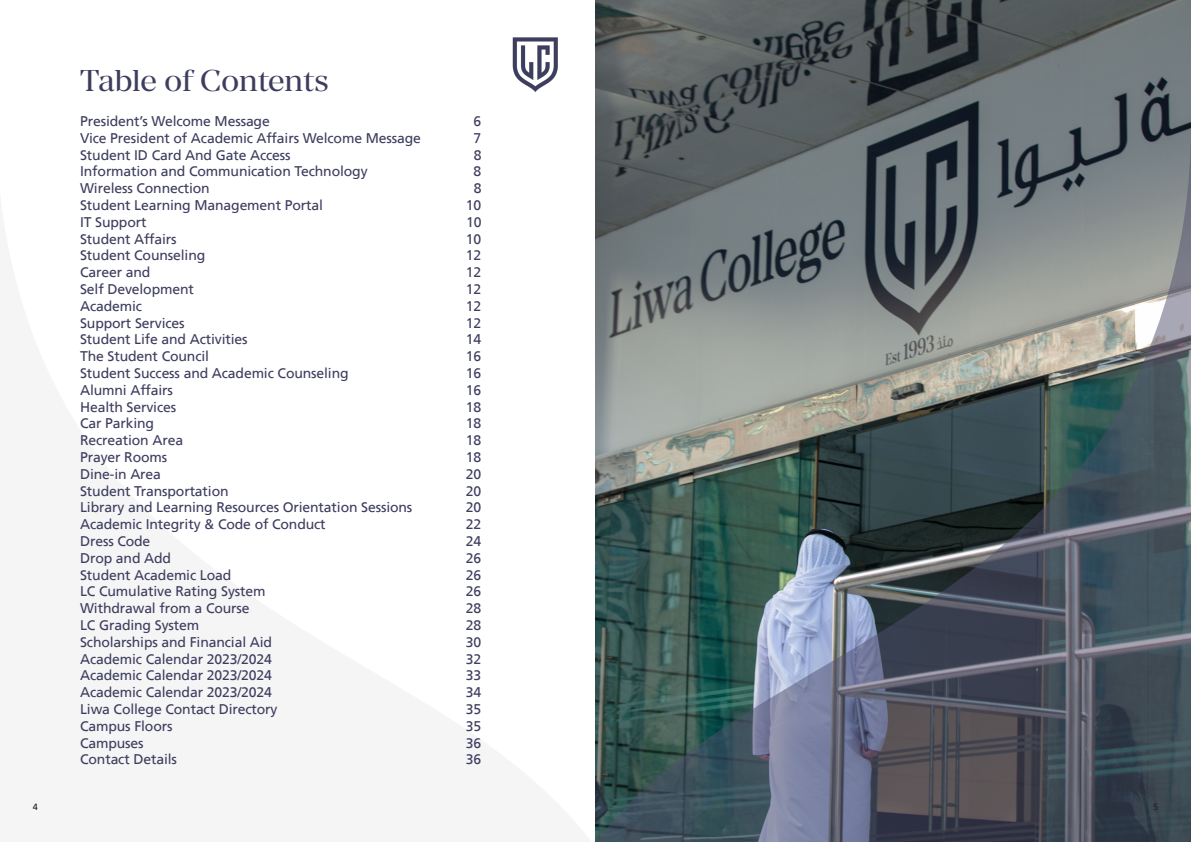
<style>
.page{position:relative;width:1191px;height:842px;background:#fff}
.page>*{position:absolute;margin:0;border:0;box-sizing:border-box;transform-origin:0 0}
.TOC_title{font:30px "Manier";letter-spacing:-.005em;color:#3d3d5f}
.t1{font:14px "Frutiger LT Arabic 55 Roman";letter-spacing:-.01em;color:#3d3d5f}
.t2{font:9px "Frutiger LT Arabic 55 Roman";color:#231f20}
</style>
<div class="page">
<img style="left:595px;top:0;width:596px;height:125px">
<img style="left:595px;top:125px;width:596px;height:717px">
<img style="left:512px;top:37px;width:46px;height:55px">
<p class="TOC_title" style="left:80px;top:63px;width:250px">Table of Contents</p>
<p class="t1" style="left:80px;top:110px;width:191px">President’s Welcome Message</p>
<p class="t1" style="left:473px;top:110px;width:9px">6</p>
<p class="t1" style="left:80px;top:127px;width:342px">Vice President of Academic Affairs Welcome Message</p>
<p class="t1" style="left:473px;top:127px;width:9px">7</p>
<p class="t1" style="left:80px;top:144px;width:212px">Student ID Card And Gate Access</p>
<p class="t1" style="left:473px;top:144px;width:9px">8</p>
<p class="t1" style="left:80px;top:161px;width:289px">Information and Communication Technology</p>
<p class="t1" style="left:473px;top:161px;width:9px">8</p>
<p class="t1" style="left:80px;top:177px;width:131px">Wireless Connection</p>
<p class="t1" style="left:474px;top:177px;width:9px">8</p>
<p class="t1" style="left:80px;top:194px;width:244px">Student Learning Management Portal</p>
<p class="t1" style="left:466px;top:194px;width:17px">10</p>
<p class="t1" style="left:80px;top:211px;width:68px">IT Support</p>
<p class="t1" style="left:466px;top:211px;width:17px">10</p>
<p class="t1" style="left:80px;top:228px;width:98px">Student Affairs</p>
<p class="t1" style="left:466px;top:228px;width:17px">10</p>
<p class="t1" style="left:80px;top:245px;width:127px">Student Counseling</p>
<p class="t1" style="left:466px;top:245px;width:17px">12</p>
<p class="t1" style="left:80px;top:261px;width:72px">Career and</p>
<p class="t1" style="left:466px;top:261px;width:17px">12</p>
<p class="t1" style="left:80px;top:278px;width:115px">Self Development</p>
<p class="t1" style="left:466px;top:278px;width:17px">12</p>
<p class="t1" style="left:80px;top:295px;width:64px">Academic</p>
<p class="t1" style="left:466px;top:295px;width:17px">12</p>
<p class="t1" style="left:80px;top:312px;width:106px">Support Services</p>
<p class="t1" style="left:466px;top:312px;width:17px">12</p>
<p class="t1" style="left:80px;top:329px;width:169px">Student Life and Activities</p>
<p class="t1" style="left:466px;top:329px;width:17px">14</p>
<p class="t1" style="left:80px;top:345px;width:130px">The Student Council</p>
<p class="t1" style="left:466px;top:345px;width:17px">16</p>
<p class="t1" style="left:80px;top:362px;width:270px">Student Success and Academic Counseling</p>
<p class="t1" style="left:466px;top:362px;width:17px">16</p>
<p class="t1" style="left:80px;top:379px;width:94px">Alumni Affairs</p>
<p class="t1" style="left:466px;top:379px;width:17px">16</p>
<p class="t1" style="left:80px;top:396px;width:98px">Health Services</p>
<p class="t1" style="left:466px;top:396px;width:17px">18</p>
<p class="t1" style="left:80px;top:413px;width:76px">Car Parking</p>
<p class="t1" style="left:466px;top:413px;width:17px">18</p>
<p class="t1" style="left:80px;top:429px;width:105px">Recreation Area</p>
<p class="t1" style="left:466px;top:429px;width:17px">18</p>
<p class="t1" style="left:80px;top:446px;width:89px">Prayer Rooms</p>
<p class="t1" style="left:466px;top:446px;width:17px">18</p>
<p class="t1" style="left:80px;top:463px;width:82px">Dine-in Area</p>
<p class="t1" style="left:466px;top:463px;width:17px">20</p>
<p class="t1" style="left:80px;top:480px;width:150px">Student Transportation</p>
<p class="t1" style="left:466px;top:480px;width:17px">20</p>
<p class="t1" style="left:80px;top:497px;width:334px">Library and Learning Resources Orientation Sessions</p>
<p class="t1" style="left:466px;top:497px;width:17px">20</p>
<p class="t1" style="left:80px;top:513px;width:247px">Academic Integrity &amp; Code of Conduct</p>
<p class="t1" style="left:466px;top:513px;width:17px">22</p>
<p class="t1" style="left:80px;top:530px;width:72px">Dress Code</p>
<p class="t1" style="left:466px;top:530px;width:17px">24</p>
<p class="t1" style="left:80px;top:547px;width:93px">Drop and Add</p>
<p class="t1" style="left:466px;top:547px;width:17px">26</p>
<p class="t1" style="left:80px;top:564px;width:153px">Student Academic Load</p>
<p class="t1" style="left:466px;top:564px;width:17px">26</p>
<p class="t1" style="left:80px;top:581px;width:187px">LC Cumulative Rating System</p>
<p class="t1" style="left:466px;top:581px;width:17px">26</p>
<p class="t1" style="left:80px;top:597px;width:171px">Withdrawal from a Course</p>
<p class="t1" style="left:466px;top:597px;width:17px">28</p>
<p class="t1" style="left:80px;top:614px;width:121px">LC Grading System</p>
<p class="t1" style="left:466px;top:614px;width:17px">28</p>
<p class="t1" style="left:80px;top:631px;width:193px">Scholarships and Financial Aid</p>
<p class="t1" style="left:466px;top:631px;width:17px">30</p>
<p class="t1" style="left:80px;top:648px;width:193px">Academic Calendar 2023/2024</p>
<p class="t1" style="left:466px;top:648px;width:17px">32</p>
<p class="t1" style="left:80px;top:665px;width:193px">Academic Calendar 2023/2024</p>
<p class="t1" style="left:466px;top:665px;width:17px">33</p>
<p class="t1" style="left:80px;top:681px;width:193px">Academic Calendar 2023/2024</p>
<p class="t1" style="left:466px;top:681px;width:17px">34</p>
<p class="t1" style="left:80px;top:698px;width:199px">Liwa College Contact Directory</p>
<p class="t1" style="left:466px;top:698px;width:17px">35</p>
<p class="t1" style="left:80px;top:715px;width:94px">Campus Floors</p>
<p class="t1" style="left:466px;top:715px;width:17px">35</p>
<p class="t1" style="left:80px;top:732px;width:65px">Campuses</p>
<p class="t1" style="left:466px;top:732px;width:17px">36</p>
<p class="t1" style="left:80px;top:749px;width:98px">Contact Details</p>
<p class="t1" style="left:466px;top:749px;width:17px">36</p>
<p class="t2" style="left:33px;top:800px;width:7px">4</p>
<p class="t2" style="left:1153px;top:800px;width:7px">5</p>
</div>
